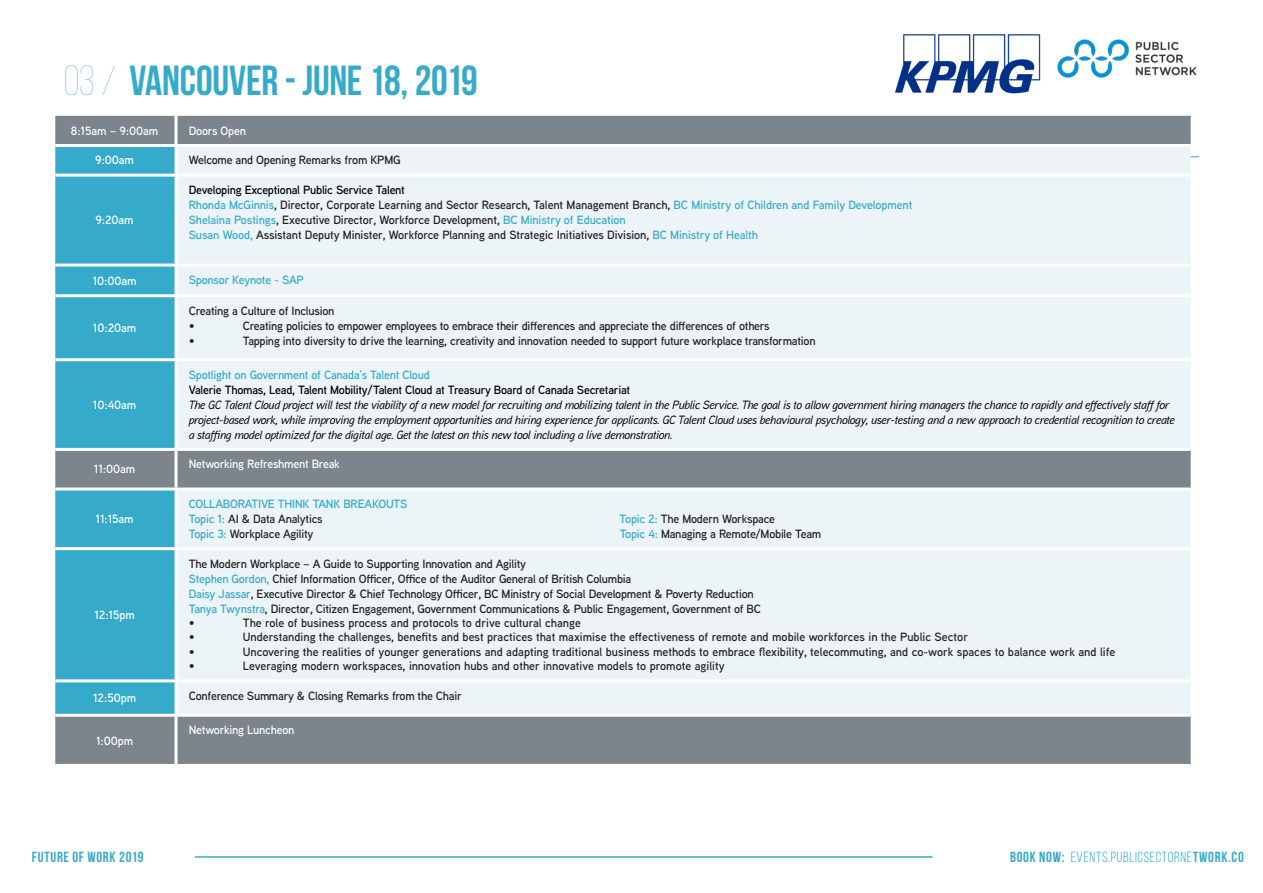
<style>
.page{position:relative;width:1263px;height:893px;background:#fff}
.page>*{position:absolute;margin:0;border:0;box-sizing:border-box;transform-origin:0 0}
.t1{font:700 42px "Bebas Neue";letter-spacing:-.005em;color:#35aacb}
.t2{font:14.7px "Bebas Neue";letter-spacing:.05em;color:#35aacb}
.t3{font:700 14.7px "Bebas Neue";letter-spacing:.05em;color:#35aacb}
.t4{font:600 12px "Aaux Next";letter-spacing:-.02em;color:#231f20}
.t5{font:italic 500 12px/15px "Aaux Next";letter-spacing:-.02em;color:#000}
.t6{font:600 12px "Aaux Next";color:#231f20}
.t7{font:600 12px "Aaux Next";letter-spacing:-.02em;color:#fff}
.t8{font:600 12px "Aaux Next";letter-spacing:-.02em;color:#000}
.t9{font:600 12px "Aaux Next";letter-spacing:-.02em;color:#35aacb}
.s1{font-weight:100}
.s2{color:#35aacb}
.s3{font-weight:700}
</style>
<div class="page">
<img style="left:1057px;top:39px;width:140px;height:39px">
<hr style="left:195px;top:856px;width:737px;height:2px;background:#35aacb">
<img style="left:895px;top:34px;width:146px;height:60px">
<hr style="left:64px;top:156px;width:1135px;height:1px;background:#35aacb">
<div style="left:55px;top:116px;width:1136px;height:648px;background:#7c858b"></div>
<svg style="left:55px;top:147px;width:120px;height:567px;background:#3ea9c8"></svg>
<div style="left:178px;top:147px;width:1013px;height:567px;background:#ecf4f8"></div>
<hr style="left:175px;top:116px;width:3px;height:28px;background:#fff">
<hr style="left:55px;top:144px;width:121px;height:3px;background:#fff">
<hr style="left:175px;top:147px;width:3px;height:27px;background:#fff">
<hr style="left:55px;top:174px;width:121px;height:3px;background:#fff">
<hr style="left:55px;top:264px;width:121px;height:3px;background:#fff">
<hr style="left:175px;top:267px;width:3px;height:27px;background:#fff">
<hr style="left:55px;top:294px;width:121px;height:3px;background:#fff">
<hr style="left:175px;top:451px;width:3px;height:36px;background:#fff">
<hr style="left:175px;top:490px;width:3px;height:57px;background:#fff">
<hr style="left:55px;top:547px;width:121px;height:3px;background:#fff">
<hr style="left:55px;top:679px;width:121px;height:3px;background:#fff">
<hr style="left:175px;top:682px;width:3px;height:32px;background:#fff">
<hr style="left:175px;top:717px;width:3px;height:47px;background:#fff">
<hr style="left:175px;top:177px;width:3px;height:87px;background:#fff">
<hr style="left:175px;top:297px;width:3px;height:61px;background:#fff">
<hr style="left:175px;top:361px;width:3px;height:87px;background:#fff">
<hr style="left:175px;top:550px;width:3px;height:129px;background:#fff">
<hr style="left:176px;top:144px;width:1015px;height:3px;background:#fff">
<hr style="left:176px;top:174px;width:1015px;height:3px;background:#fff">
<hr style="left:176px;top:264px;width:1015px;height:3px;background:#fff">
<hr style="left:176px;top:294px;width:1015px;height:3px;background:#fff">
<hr style="left:176px;top:547px;width:1015px;height:3px;background:#fff">
<hr style="left:176px;top:679px;width:1015px;height:3px;background:#fff">
<hr style="left:55px;top:358px;width:121px;height:3px;background:#fff">
<hr style="left:176px;top:358px;width:1015px;height:3px;background:#fff">
<hr style="left:55px;top:448px;width:121px;height:3px;background:#fff">
<hr style="left:176px;top:448px;width:1015px;height:3px;background:#fff">
<hr style="left:55px;top:714px;width:121px;height:3px;background:#fff">
<hr style="left:176px;top:714px;width:1015px;height:3px;background:#fff">
<hr style="left:55px;top:487px;width:121px;height:3px;background:#fff">
<hr style="left:176px;top:487px;width:1015px;height:3px;background:#fff">
<p class="t1" style="left:64px;top:58px;width:416px"><span class="s1">03 /</span> VANCOUVER - JUNE 18, 2019</p>
<p class="t7" style="left:71px;top:122px;width:89px">8:15am – 9:00am</p>
<p class="t7" style="left:189px;top:122px;width:59px">Doors Open</p>
<p class="t7" style="left:95px;top:152px;width:40px">9:00am</p>
<p class="t4" style="left:189px;top:152px;width:213px">Welcome and Opening Remarks from KPMG</p>
<p class="t7" style="left:96px;top:212px;width:40px">9:20am</p>
<p class="t8" style="left:189px;top:182px;width:218px">Developing Exceptional Public Service Talent</p>
<p class="t4" style="left:189px;top:197px;width:725px"><span class="s2">Rhonda McGinnis</span>, Director, Corporate Learning and Sector Research, Talent Management Branch, <span class="s2">BC Ministry of Children and Family Development</span></p>
<p class="t4" style="left:189px;top:212px;width:438px"><span class="s2">Shelaina Postings</span>, Executive Director, Workforce Development, <span class="s2">BC Ministry of Education</span></p>
<p class="t4" style="left:189px;top:227px;width:571px"><span class="s2">Susan Wood,</span> Assistant Deputy Minister, Workforce Planning and Strategic Initiatives Division, <span class="s2">BC Ministry of Health</span></p>
<p class="t7" style="left:93px;top:272px;width:45px">10:00am</p>
<p class="t9" style="left:189px;top:272px;width:117px">Sponsor Keynote - SAP</p>
<p class="t7" style="left:93px;top:319px;width:45px">10:20am</p>
<p class="t4" style="left:189px;top:302px;width:147px">Creating a Culture of Inclusion</p>
<p class="t4" style="left:189px;top:317px;width:8px">•</p>
<p class="t4" style="left:243px;top:317px;width:528px">Creating policies to empower employees to embrace their differences and appreciate the differences of others</p>
<p class="t4" style="left:189px;top:332px;width:8px">•</p>
<p class="t4" style="left:243px;top:332px;width:574px">Tapping into diversity to drive the learning, creativity and innovation needed to support future workplace transformation</p>
<p class="t7" style="left:93px;top:396px;width:45px">10:40am</p>
<p class="t9" style="left:189px;top:366px;width:243px">Spotlight on Government of Canada’s Talent Cloud</p>
<p class="t8" style="left:189px;top:381px;width:443px">Valerie Thomas, Lead, Talent Mobility/Talent Cloud at Treasury Board of Canada Secretariat</p>
<p class="t5" style="left:189px;top:397px;width:987px">The GC Talent Cloud project will test the viability of a new model for recruiting and mobilizing talent in the Public Service. The goal is to allow government hiring managers the chance to rapidly and effectively staff for project-based work, while improving the employment opportunities and hiring experience for applicants. GC Talent Cloud uses behavioural psychology, user-testing and a new approach to credential recognition to create a staffing model optimized for the digital age. Get the latest on this new tool including a live demonstration.</p>
<p class="t7" style="left:94px;top:461px;width:43px">11:00am</p>
<p class="t7" style="left:189px;top:456px;width:152px">Networking Refreshment Break</p>
<p class="t7" style="left:95px;top:510px;width:40px">11:15am</p>
<p class="t7" style="left:94px;top:606px;width:42px">12:15pm</p>
<p class="t9" style="left:189px;top:495px;width:220px">COLLABORATIVE THINK TANK BREAKOUTS</p>
<p class="t4" style="left:189px;top:510px;width:135px"><span class="s2">Topic 1:</span> AI &amp; Data Analytics</p>
<p class="t4" style="left:619px;top:510px;width:157px"><span class="s2">Topic 2:</span> The Modern Workspace</p>
<p class="t4" style="left:189px;top:525px;width:126px"><span class="s2">Topic 3:</span> Workplace Agility</p>
<p class="t4" style="left:620px;top:525px;width:203px"><span class="s2">Topic 4:</span> Managing a Remote/Mobile Team</p>
<p class="t4" style="left:189px;top:555px;width:339px">The Modern Workplace – A Guide to Supporting Innovation and Agility</p>
<p class="t4" style="left:189px;top:570px;width:444px"><span class="s2">Stephen Gordon,</span> Chief Information Officer, Office of the Auditor General of British Columbia</p>
<p class="t4" style="left:189px;top:585px;width:566px"><span class="s2">Daisy Jassar</span>, Executive Director &amp; Chief Technology Officer, BC Ministry of Social Development &amp; Poverty Reduction</p>
<p class="t4" style="left:189px;top:600px;width:574px"><span class="s2">Tanya Twynstra</span>, Director, Citizen Engagement, Government Communications &amp; Public Engagement, Government of BC</p>
<p class="t4" style="left:189px;top:615px;width:8px">•</p>
<p class="t6" style="left:243px;top:615px;width:340px">The role of business process and protocols to drive cultural change</p>
<p class="t4" style="left:189px;top:629px;width:8px">•</p>
<p class="t6" style="left:243px;top:629px;width:727px">Understanding the challenges, benefits and best practices that maximise the effectiveness of remote and mobile workforces in the Public Sector</p>
<p class="t4" style="left:189px;top:643px;width:8px">•</p>
<p class="t6" style="left:243px;top:643px;width:874px">Uncovering the realities of younger generations and adapting traditional business methods to embrace flexibility, telecommuting, and co-work spaces to balance work and life</p>
<p class="t4" style="left:189px;top:658px;width:8px">•</p>
<p class="t6" style="left:243px;top:658px;width:483px">Leveraging modern workspaces, innovation hubs and other innovative models to promote agility</p>
<p class="t7" style="left:93px;top:690px;width:44px">12:50pm</p>
<p class="t4" style="left:189px;top:687px;width:274px">Conference Summary &amp; Closing Remarks from the Chair</p>
<p class="t7" style="left:96px;top:732px;width:39px">1:00pm</p>
<p class="t7" style="left:189px;top:722px;width:107px">Networking Luncheon</p>
<p class="t3" style="left:32px;top:849px;width:113px">FUTURE OF WORK 2019</p>
<p class="t2" style="left:1010px;top:849px;width:235px"><span class="s3">BOOK NOW:</span> EVENTS.PUBLICSECTORNE<span class="s3">TWORK.CO</span></p>
</div>
